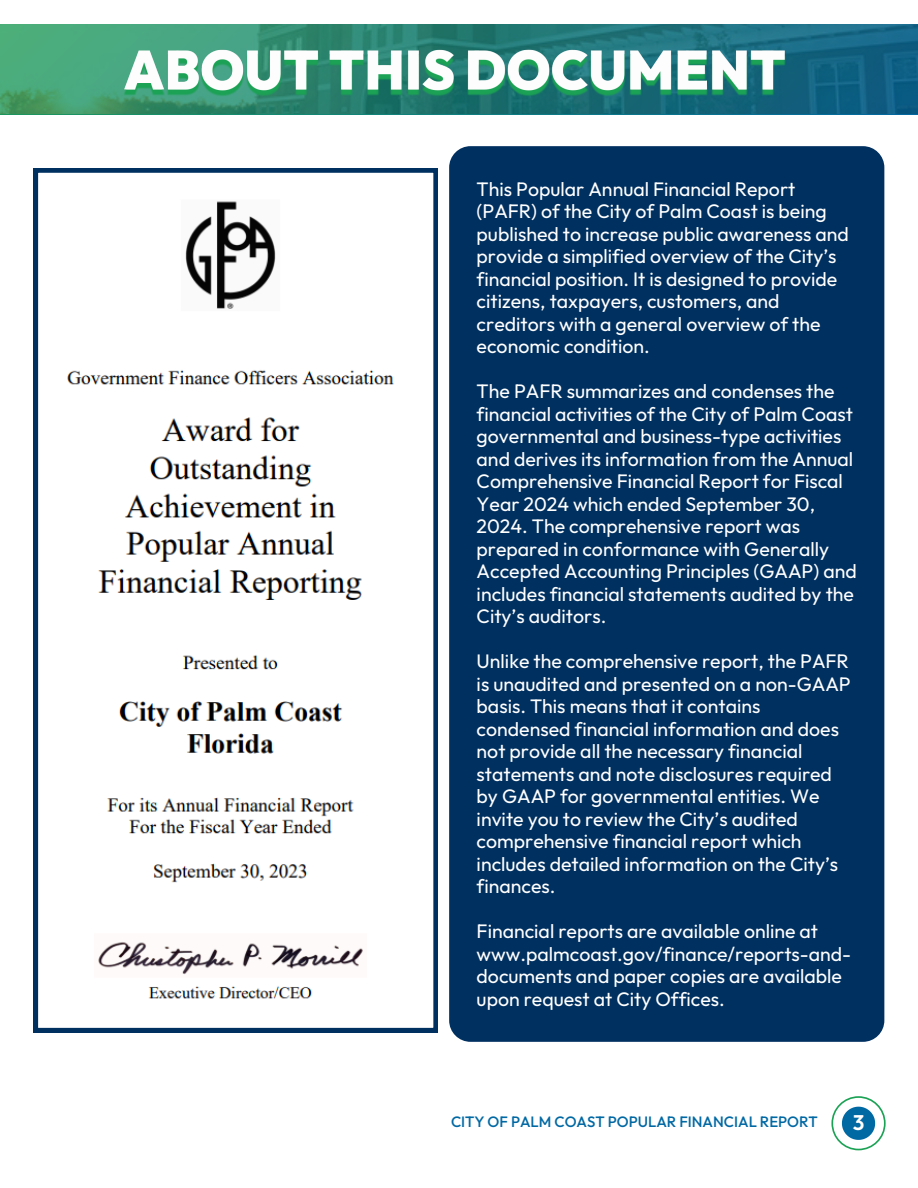
<style>
.page{position:relative;width:918px;height:1188px;background:#fff}
.page>*{position:absolute;margin:0;border:0;box-sizing:border-box;transform-origin:0 0}
.t1{font:600 21.15px "Outfit";color:#fff}
.t2{font:19.5px/22.5px "Outfit";color:#fff}
.t3{font:500 15px "Outfit";color:#0068a3}
</style>
<div class="page">
<svg style="left:831px;top:1096px;width:54px;height:54px"></svg>
<img style="left:0;top:25px;width:917px;height:89px">
<div style="left:449px;top:146px;width:435px;height:896px;background:#003060;border-radius:21px"></div>
<img style="left:121px;top:35px;width:667px;height:69px">
<svg style="left:34px;top:168px;width:403px;height:864px"></svg>
<p class="t2" style="left:477px;top:177px;width:374px">This Popular Annual Financial Report (PAFR) of the City of Palm Coast is being published to increase public awareness and provide a simplified overview of the City’s financial position. It is designed to provide citizens, taxpayers, customers, and creditors with a general overview of the economic condition.</p>
<p class="t2" style="left:477px;top:380px;width:382px">The PAFR summarizes and condenses the financial activities of the City of Palm Coast governmental and business-type activities and derives its information from the Annual Comprehensive Financial Report for Fiscal Year 2024 which ended September 30, 2024. The comprehensive report was prepared in conformance with Generally Accepted Accounting Principles (GAAP) and includes financial statements audited by the City’s auditors.</p>
<p class="t2" style="left:477px;top:650px;width:376px">Unlike the comprehensive report, the PAFR is unaudited and presented on a non-GAAP basis. This means that it contains condensed financial information and does not provide all the necessary financial statements and note disclosures required by GAAP for governmental entities. We invite you to review the City’s audited comprehensive financial report which includes detailed information on the City’s finances.</p>
<p class="t2" style="left:477px;top:920px;width:376px">Financial reports are available online at www.palmcoast.gov/finance/reports-and&shy;documents and paper copies are available upon request at City Offices.</p>
<p class="t3" style="left:451px;top:1112px;width:368px">CITY OF PALM COAST POPULAR FINANCIAL REPORT</p>
<p class="t1" style="left:853px;top:1109px;width:13px">3</p>
</div>
